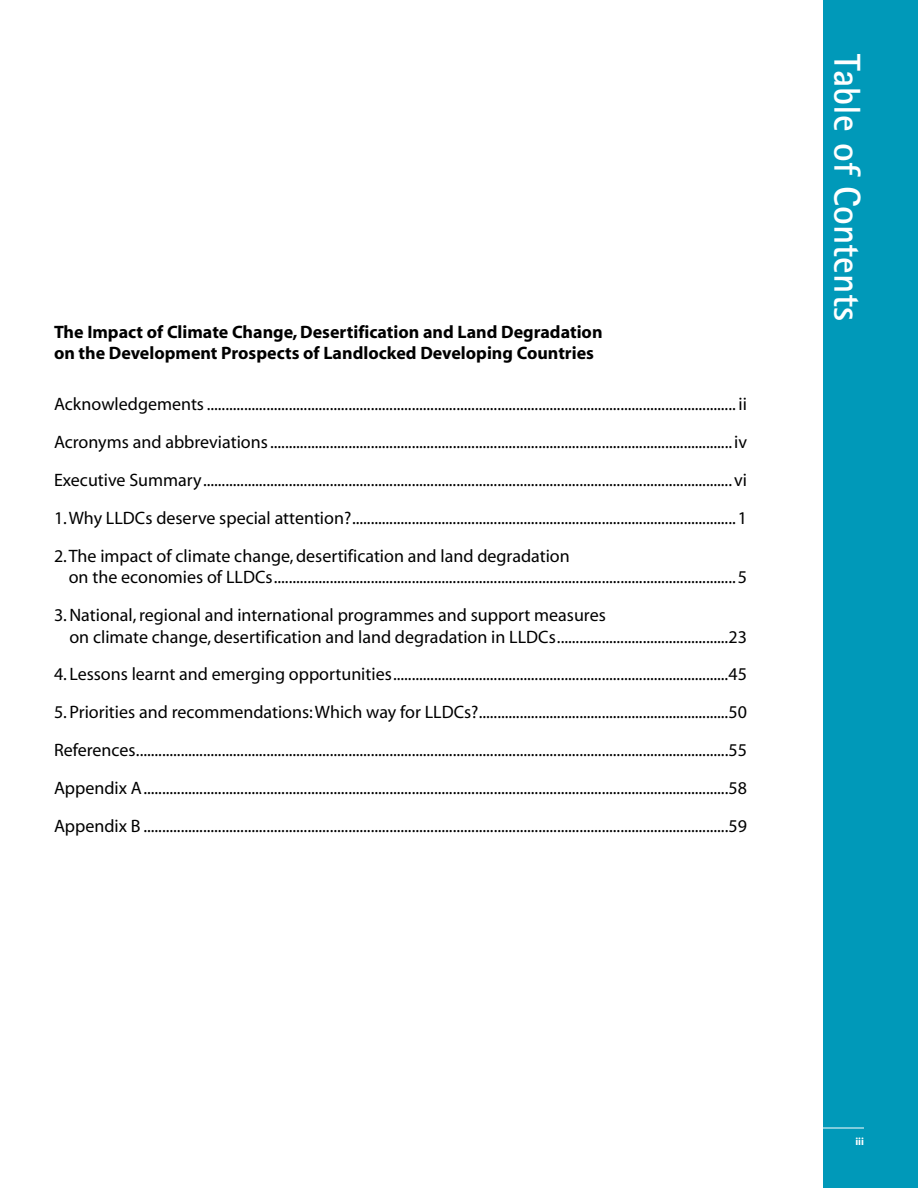
<style>
.page{position:relative;width:918px;height:1188px;background:#fff}
.page>*{position:absolute;margin:0;border:0;box-sizing:border-box;transform-origin:0 0}
.t1{font:700 37.5px "Rotis Sans Serif";color:#fff}
.t2{font:18px/37.8px "Myriad";color:#000;text-align:justify}
.t3{font:700 18px/21.6px "Myriad";color:#000}
.t4{font:700 10.5px "Myriad";color:#fff}
</style>
<div class="page">
<div style="left:824px;top:0;width:94px;height:1188px;background:#0099b9"></div>
<hr style="left:791px;top:1128px;width:73px;height:1px;background:#fff">
<p class="t3" style="left:54px;top:321px;width:550px">The Impact of Climate Change, Desertification and Land Degradation on the Development Prospects of Landlocked Developing Countries</p>
<p class="t2" style="left:54px;top:386px;width:695px">Acknowledgements.............................................................................................................................................. ii Acronyms and abbreviations............................................................................................................................iv Executive Summary..............................................................................................................................................vi</p>
<p class="t2" style="left:54px;top:500px;width:694px">1. Why LLDCs deserve special attention?.......................................................................................................1</p>
<p class="t2" style="left:69px;top:546px;width:680px;line-height:21.6px;text-indent:-15px">2. The impact of climate change, desertification and land degradation<br>on the economies of LLDCs............................................................................................................................5</p>
<p class="t2" style="left:69px;top:605px;width:679px;line-height:21.6px;text-indent:-15px">3. National, regional and international programmes and support measures<br>on climate change, desertification and land degradation in LLDCs..............................................23</p>
<p class="t2" style="left:54px;top:656px;width:695px">4. Lessons learnt and emerging opportunities..........................................................................................45</p>
<p class="t2" style="left:54px;top:694px;width:695px">5. Priorities and recommendations: Which way for LLDCs?...................................................................50<br>References...............................................................................................................................................................55<br>Appendix A.............................................................................................................................................................58<br>Appendix B .............................................................................................................................................................59</p>
<h1 class="t1" style="left:871px;top:54px;width:268px;rotate:90deg">Table of Contents</h1>
<p class="t4" style="left:855px;top:1136px;width:10px">iii</p>
</div>
